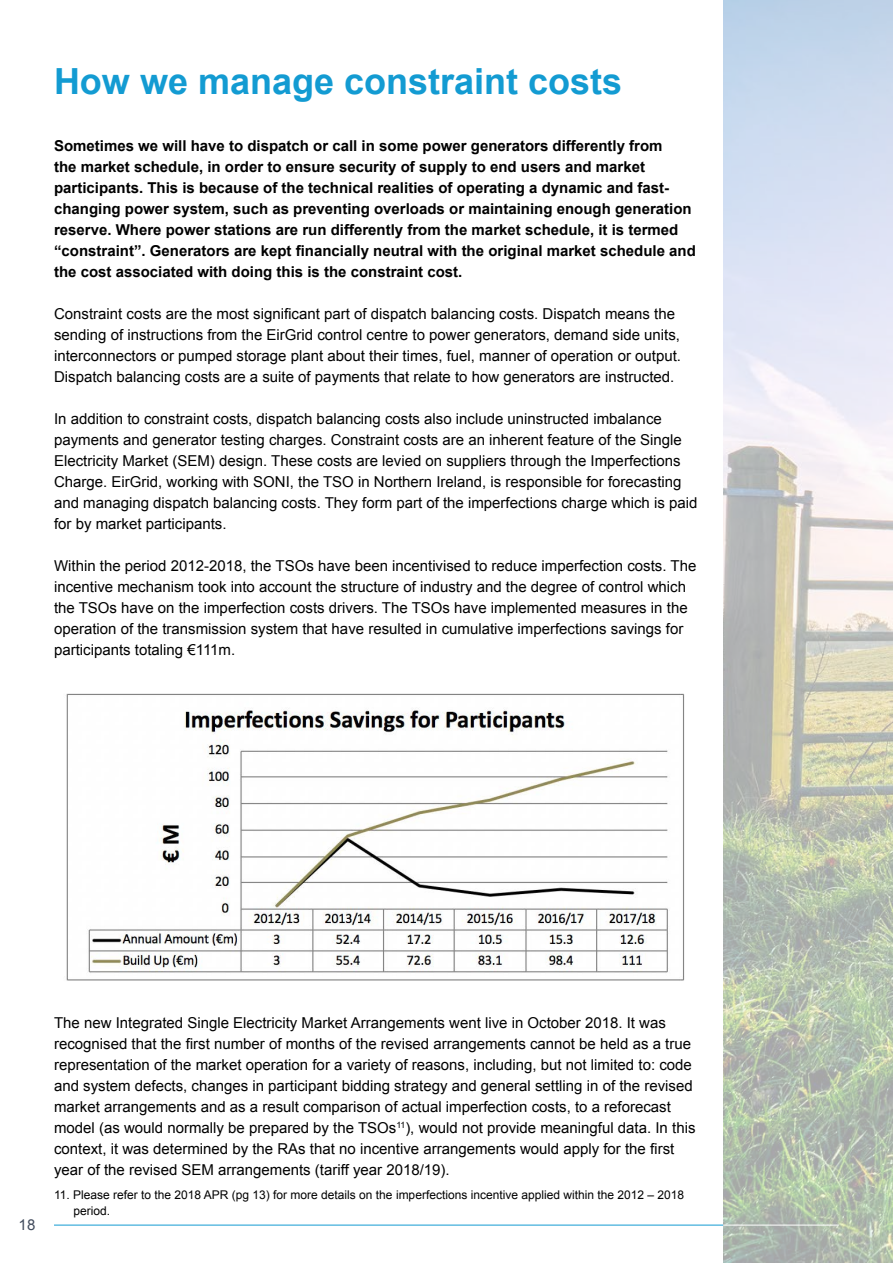
<style>
.page{position:relative;width:893px;height:1263px;background:#fff}
.page>*{position:absolute;margin:0;border:0;box-sizing:border-box;transform-origin:0 0}
.t1{font:700 36px "Arial";color:#139bd2}
.t2{font:15px/21px "Arial";color:#000}
.t3{font:700 15px/21px "Arial";color:#000}
.t4{font:15px "Arial";color:#424c5d}
.t5{font:12px/16.5px "Arial";color:#000}
</style>
<div class="page">
<img style="left:723px;top:0;width:170px;height:1263px">
<hr style="left:723px;top:1225px;width:116px;height:1px;background:#fff">
<hr style="left:54px;top:1225px;width:669px;height:1px;background:#139bd2">
<img style="left:66px;top:693px;width:619px;height:288px">
<h1 class="t1" style="left:54px;top:58px;width:570px">How we manage constraint costs</h1>
<p class="t3" style="left:54px;top:136px;width:643px">Sometimes we will have to dispatch or call in some power generators differently from<br>the market schedule, in order to ensure security of supply to end users and market participants. This is because of the technical realities of operating a dynamic and fast&shy;changing power system, such as preventing overloads or maintaining enough generation reserve. Where power stations are run differently from the market schedule, it is termed “constraint”. Generators are kept financially neutral with the original market schedule and the cost associated with doing this is the constraint cost.</p>
<p class="t2" style="left:54px;top:304px;width:628px">Constraint costs are the most significant part of dispatch balancing costs. Dispatch means the sending of instructions from the EirGrid control centre to power generators, demand side units, interconnectors or pumped storage plant about their times, fuel, manner of operation or output.<br>Dispatch balancing costs are a suite of payments that relate to how generators are instructed.</p>
<p class="t2" style="left:54px;top:409px;width:645px">In addition to constraint costs, dispatch balancing costs also include uninstructed imbalance payments and generator testing charges. Constraint costs are an inherent feature of the Single Electricity Market (SEM) design. These costs are levied on suppliers through the Imperfections Charge. EirGrid, working with SONI, the TSO in Northern Ireland, is responsible for forecasting and managing dispatch balancing costs. They form part of the imperfections charge which is paid for by market participants.</p>
<p class="t2" style="left:54px;top:556px;width:644px">Within the period 2012-2018, the TSOs have been incentivised to reduce imperfection costs. The incentive mechanism took into account the structure of industry and the degree of control which the TSOs have on the imperfection costs drivers. The TSOs have implemented measures in the operation of the transmission system that have resulted in cumulative imperfections savings for participants totaling €111m.</p>
<p class="t4" style="left:19px;top:1215px;width:18px">18</p>
<p class="t2" style="left:54px;top:1013px;width:643px">The new Integrated Single Electricity Market Arrangements went live in October 2018. It was recognised that the first number of months of the revised arrangements cannot be held as a true representation of the market operation for a variety of reasons, including, but not limited to: code and system defects, changes in participant bidding strategy and general settling in of the revised market arrangements and as a result comparison of actual imperfection costs, to a reforecast model (as would normally be prepared by the TSOs<sup>11</sup>), would not provide meaningful data. In this context, it was determined by the RAs that no incentive arrangements would apply for the first year of the revised SEM arrangements (tariff year 2018/19).</p>
<p class="t5" style="left:74px;top:1186px;width:612px;text-indent:-20px">11. Please refer to the 2018 APR (pg 13) for more details on the imperfections incentive applied within the 2012 – 2018 period.</p>
</div>
